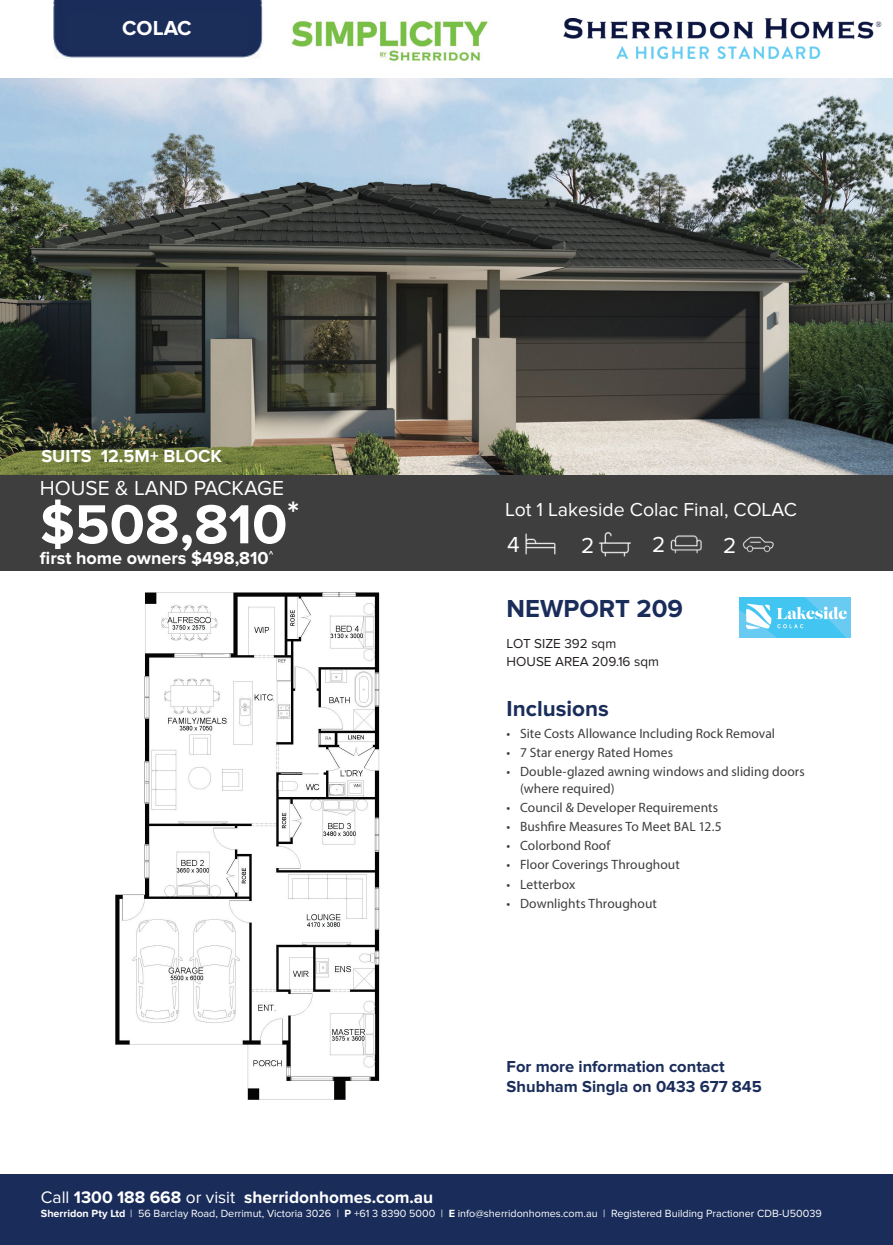
<style>
.page{position:relative;width:893px;height:1245px;background:#fff}
.page>*{position:absolute;margin:0;border:0;box-sizing:border-box;transform-origin:0 0}
.t1{font:700 57px "Proxima Nova";color:#fff}
.t2{font:700 25.5px "Proxima Nova";color:#1a2d5a}
.t3{font:700 22.5px "Proxima Nova";color:#1a2d5a}
.t4{font:22.5px "Proxima Nova";color:#fff}
.t5{font:21px "Proxima Nova";color:#fff}
.t6{font:700 21px "Proxima Nova";color:#fff}
.t7{font:19.5px "Proxima Nova";color:#fff}
.t8{font:700 18px "Proxima Nova";color:#fff}
.t9{font:700 17.4px "Proxima Nova";color:#fff}
.t10{font:700 16.5px/19.8px "Proxima Nova";color:#1a2d5a}
.t11{font:13.5px/16.2px "Myriad Pro";letter-spacing:.005em;color:#3e3e3f}
.t12{font:13.5px/18px "Proxima Nova";color:#231f20}
.t13{font:10.8px "Proxima Nova";color:#fff}
.s1{font-weight:400}
.s2{font-weight:700}
</style>
<div class="page">
<img style="left:53px;top:0;width:210px;height:5px">
<div style="left:0;top:1174px;width:893px;height:71px;background:#1a2d5a"></div>
<img style="left:0;top:79px;width:893px;height:396px">
<div style="left:0;top:475px;width:893px;height:95px;background:#3f3e3f"></div>
<img style="left:115px;top:592px;width:265px;height:508px">
<img style="left:740px;top:598px;width:111px;height:39px">
<img style="left:53px;top:5px;width:210px;height:54px">
<img style="left:563px;top:18px;width:319px;height:41px">
<img style="left:703px;top:111px;width:158px;height:39px">
<img style="left:291px;top:20px;width:197px;height:42px">
<img style="left:525px;top:533px;width:31px;height:22px">
<img style="left:599px;top:532px;width:32px;height:25px">
<img style="left:742px;top:536px;width:32px;height:17px">
<img style="left:670px;top:535px;width:32px;height:19px">
<img style="left:703px;top:270px;width:158px;height:39px">
<div style="left:68px;top:14px;width:179px;height:35px;background:#1b2e5a"></div>
<h3 class="t6" style="left:122px;top:16px;width:71px">COLAC</h3>
<h3 class="t8" style="left:41px;top:445px;width:182px">SUITS 12.5M+ BLOCK</h3>
<h3 class="t5" style="left:40px;top:476px;width:246px">HOUSE &amp; LAND PACKAGE</h3>
<h1 class="t1" style="left:40px;top:491px;width:261px">$508,810<sup>*</sup></h1>
<h3 class="t8" style="left:40px;top:547px;width:235px">first home owners $498,810<sup>^</sup></h3>
<h3 class="t7" style="left:505px;top:498px;width:293px">Lot 1 Lakeside Colac Final, COLAC</h3>
<h3 class="t4" style="left:507px;top:531px;width:14px">4</h3>
<h3 class="t4" style="left:581px;top:532px;width:15px">2</h3>
<h3 class="t4" style="left:652px;top:532px;width:15px">2</h3>
<h3 class="t4" style="left:723px;top:532px;width:15px">2</h3>
<h2 class="t2" style="left:507px;top:594px;width:178px">NEWPORT 209</h2>
<p class="t12" style="left:507px;top:635px;width:154px">LOT SIZE 392 sqm<br>HOUSE AREA 209.16 sqm</p>
<h3 class="t3" style="left:507px;top:696px;width:104px">Inclusions</h3>
<p class="t11" style="left:507px;top:725px;width:270px">• Site Costs Allowance Including Rock Removal</p>
<p class="t11" style="left:507px;top:744px;width:168px">• 7 Star energy Rated Homes</p>
<p class="t11" style="left:520px;top:763px;width:286px;text-indent:-14px">• Double-glazed awning windows and sliding doors (where required)</p>
<p class="t11" style="left:507px;top:799px;width:213px">• Council &amp; Developer Requirements</p>
<p class="t11" style="left:507px;top:818px;width:217px">• Bushfire Measures To Meet BAL 12.5</p>
<p class="t11" style="left:507px;top:837px;width:105px">• Colorbond Roof</p>
<p class="t11" style="left:507px;top:856px;width:175px">• Floor Coverings Throughout</p>
<p class="t11" style="left:507px;top:876px;width:70px">• Letterbox</p>
<p class="t11" style="left:507px;top:895px;width:152px">• Downlights Throughout</p>
<p class="t10" style="left:507px;top:1057px;width:257px">For more information contact<br>Shubham Singla on 0433 677 845</p>
<p class="t9" style="left:41px;top:1187px;width:394px"><span class="s1">Call</span> 1300 188 668 <span class="s1">or visit</span> sherridonhomes.com.au</p>
<p class="t13" style="left:41px;top:1207px;width:782px"><span class="s2">Sherridon Pty Ltd</span> | 56 Barclay Road, Derrimut, Victoria 3026 | <span class="s2">P</span> +61 3 8390 5000 | <span class="s2">E</span> info@sherridonhomes.com.au | Registered Building Practioner CDB-U50039</p>
</div>
